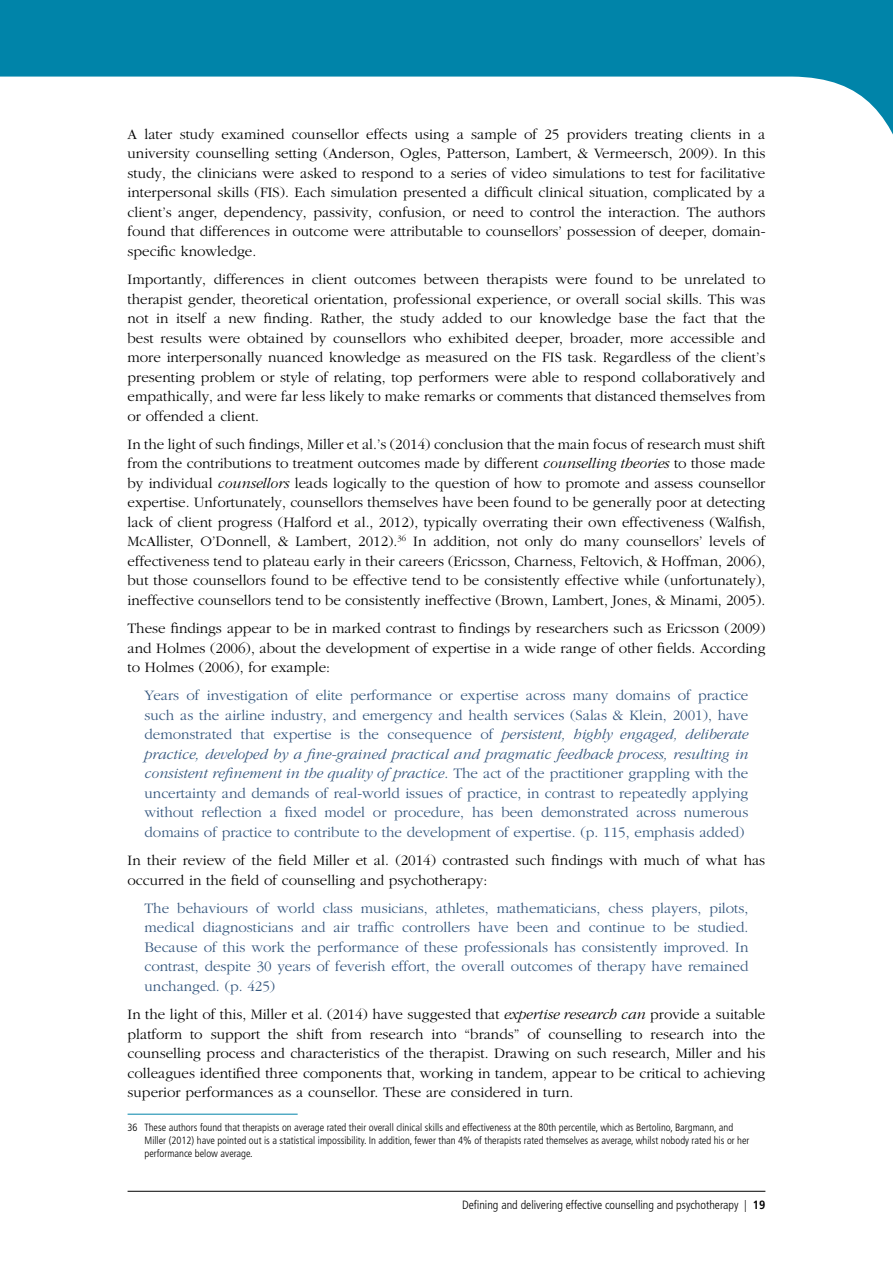
<style>
.page{position:relative;width:893px;height:1263px;background:#fff}
.page>*{position:absolute;margin:0;border:0;box-sizing:border-box;transform-origin:0 0}
.Body_Text{font:300 15px/19.5px "Garamond";color:#000;text-align:justify}
.t1{font:300 15px/19.5px "Garamond";color:#33557d;text-align:justify}
.t2{font:300 condensed 12px "Frutiger LT";color:#000}
.Footnote{font:300 condensed 10.5px/12.8px "Frutiger LT";color:#000}
.s1{font-family:"ITC Garamond Std";font-style:italic}
.s2{font-weight:700}
</style>
<div class="page">
<svg style="left:0;top:0;width:893px;height:135px;fill:#0084a9"></svg>
<hr style="left:128px;top:1191px;width:637px;height:1px;background:#000">
<hr style="left:128px;top:1114px;width:170px;height:1px;background:#0084a9">
<p class="Body_Text" style="left:128px;top:125px;width:639px">A later study examined counsellor effects using a sample of 25 providers treating clients in a university counselling setting (Anderson, Ogles, Patterson, Lambert, &amp; Vermeersch, 2009). In this study, the clinicians were asked to respond to a series of video simulations to test for facilitative interpersonal skills (FIS). Each simulation presented a difficult clinical situation, complicated by a client’s anger, dependency, passivity, confusion, or need to control the interaction. The authors found that differences in outcome were attributable to counsellors’ possession of deeper, domain&shy;specific knowledge.</p>
<p class="Body_Text" style="left:128px;top:270px;width:639px">Importantly, differences in client outcomes between therapists were found to be unrelated to therapist gender, theoretical orientation, professional experience, or overall social skills. This was not in itself a new finding. Rather, the study added to our knowledge base the fact that the best results were obtained by counsellors who exhibited deeper, broader, more accessible and more interpersonally nuanced knowledge as measured on the FIS task. Regardless of the client’s presenting problem or style of relating, top performers were able to respond collaboratively and empathically, and were far less likely to make remarks or comments that distanced themselves from or offended a client.</p>
<p class="Body_Text" style="left:128px;top:435px;width:639px">In the light of such findings, Miller et al.’s (2014) conclusion that the main focus of research must shift from the contributions to treatment outcomes made by different <span class="s1">counselling theories</span> to those made by individual <span class="s1">counsellors</span> leads logically to the question of how to promote and assess counsellor expertise. Unfortunately, counsellors themselves have been found to be generally poor at detecting lack of client progress (Halford et al., 2012), typically overrating their own effectiveness (Walfish, McAllister, O’Donnell, &amp; Lambert, 2012).<sup>36</sup> In addition, not only do many counsellors’ levels of effectiveness tend to plateau early in their careers (Ericsson, Charness, Feltovich, &amp; Hoffman, 2006), but those counsellors found to be effective tend to be consistently effective while (unfortunately), ineffective counsellors tend to be consistently ineffective (Brown, Lambert, Jones, &amp; Minami, 2005).</p>
<p class="Body_Text" style="left:128px;top:619px;width:639px">These findings appear to be in marked contrast to findings by researchers such as Ericsson (2009) and Holmes (2006), about the development of expertise in a wide range of other fields. According to Holmes (2006), for example:</p>
<p class="t1" style="left:145px;top:686px;width:605px">Years of investigation of elite performance or expertise across many domains of practice such as the airline industry, and emergency and health services (Salas &amp; Klein, 2001), have demonstrated that expertise is the consequence of <span class="s1">persistent, highly engaged, deliberate practice, developed by a fine-grained practical and pragmatic feedback process, resulting in consistent refinement in the quality of practice</span>. The act of the practitioner grappling with the uncertainty and demands of real-world issues of practice, in contrast to repeatedly applying without reflection a fixed model or procedure, has been demonstrated across numerous domains of practice to contribute to the development of expertise. (p. 115, emphasis added)</p>
<p class="Body_Text" style="left:128px;top:851px;width:639px">In their review of the field Miller et al. (2014) contrasted such findings with much of what has occurred in the field of counselling and psychotherapy:</p>
<p class="t1" style="left:145px;top:899px;width:605px">The behaviours of world class musicians, athletes, mathematicians, chess players, pilots, medical diagnosticians and air traffic controllers have been and continue to be studied.<br>Because of this work the performance of these professionals has consistently improved. In contrast, despite 30 years of feverish effort, the overall outcomes of therapy have remained unchanged. (p. 425)</p>
<p class="Body_Text" style="left:128px;top:1005px;width:639px">In the light of this, Miller et al. (2014) have suggested that <span class="s1">expertise research can</span> provide a suitable platform to support the shift from research into “brands” of counselling to research into the counselling process and characteristics of the therapist. Drawing on such research, Miller and his colleagues identified three components that, working in tandem, appear to be critical to achieving superior performances as a counsellor. These are considered in turn.</p>
<p class="Footnote" style="left:145px;top:1121px;width:606px;text-indent:-17px">36 These authors found that therapists on average rated their overall clinical skills and effectiveness at the 80th percentile, which as Bertolino, Bargmann, and<br>Miller (2012) have pointed out is a statistical impossibility. In addition, fewer than 4% of therapists rated themselves as average, whilst nobody rated his or her performance below average.</p>
<p class="t2" style="left:462px;top:1198px;width:305px">Defining and delivering effective counselling and psychotherapy | <span class="s2">19</span></p>
</div>
